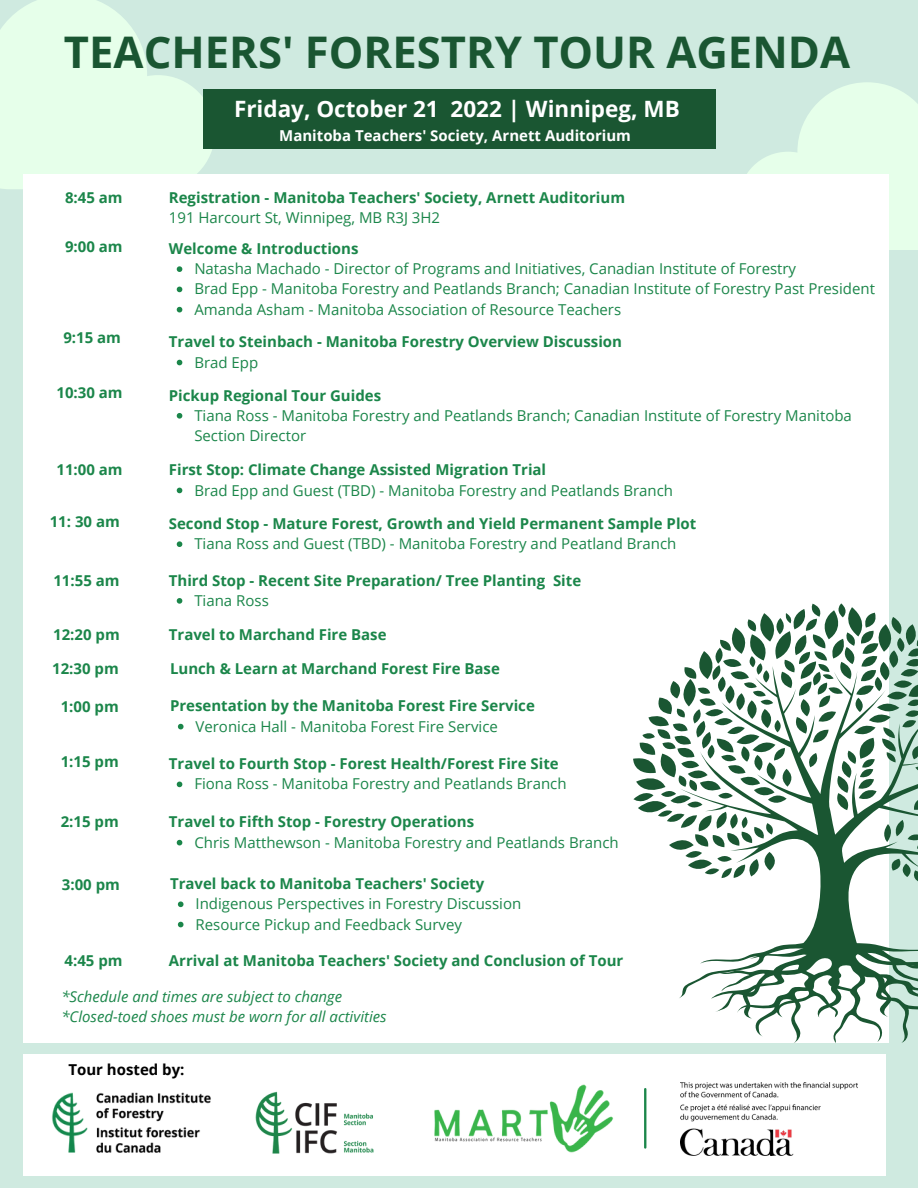
<style>
.page{position:relative;width:918px;height:1188px;background:#cfeae0}
.page>*{position:absolute;margin:0;border:0;box-sizing:border-box;transform-origin:0 0}
.t1{font:700 43.65px "Open Sans";color:#1a5632}
.t2{font:700 22.5px "Open Sans";color:#fff}
.t3{font:15px/20.2px "Open Sans";color:#1b864a}
.t4{font:700 15px "Open Sans";color:#1b864a}
.t5{font:italic 15px/20.2px "Open Sans";color:#1b864a}
.t6{font:700 15px "Open Sans";color:#fff}
.t7{font:700 15px "Open Sans";color:#000}
</style>
<div class="page">
<svg style="left:747px;top:82px;width:171px;height:168px"></svg>
<svg style="left:0;top:0;width:215px;height:189px"></svg>
<div style="left:204px;top:90px;width:512px;height:59px;background:#1a5632"></div>
<div style="left:24px;top:174px;width:865px;height:868px;background:#fff"></div>
<svg style="left:177px;top:598px;width:5px;height:6px"></svg>
<svg style="left:177px;top:840px;width:5px;height:5px"></svg>
<svg style="left:177px;top:782px;width:5px;height:5px"></svg>
<svg style="left:178px;top:901px;width:6px;height:6px"></svg>
<svg style="left:178px;top:922px;width:6px;height:5px"></svg>
<svg style="left:178px;top:724px;width:6px;height:5px"></svg>
<svg style="left:678px;top:948px;width:240px;height:95px"></svg>
<svg style="left:774px;top:883px;width:115px;height:65px"></svg>
<svg style="left:633px;top:603px;width:285px;height:280px"></svg>
<div style="left:24px;top:1054px;width:862px;height:122px;background:#fff"></div>
<img style="left:681px;top:1082px;width:176px;height:73px">
<img style="left:415px;top:1042px;width:200px;height:111px">
<hr style="left:644px;top:1089px;width:2px;height:59px;background:#1b864a">
<svg style="left:177px;top:413px;width:5px;height:6px"></svg>
<svg style="left:177px;top:541px;width:5px;height:6px"></svg>
<svg style="left:177px;top:488px;width:5px;height:5px"></svg>
<svg style="left:177px;top:266px;width:5px;height:6px"></svg>
<svg style="left:177px;top:287px;width:5px;height:5px"></svg>
<svg style="left:177px;top:307px;width:5px;height:5px"></svg>
<svg style="left:177px;top:360px;width:5px;height:5px"></svg>
<img style="left:52px;top:1092px;width:159px;height:61px">
<img style="left:255px;top:1091px;width:119px;height:63px">
<h1 class="t1" style="left:64px;top:22px;width:788px">TEACHERS' FORESTRY TOUR AGENDA</h1>
<h2 class="t2" style="left:234px;top:93px;width:447px">Friday, October 21 2022 | Winnipeg, MB</h2>
<p class="t6" style="left:279px;top:125px;width:353px">Manitoba Teachers' Society, Arnett Auditorium</p>
<p class="t4" style="left:65px;top:187px;width:59px">8:45 am</p>
<p class="t4" style="left:169px;top:187px;width:458px">Registration - Manitoba Teachers' Society, Arnett Auditorium</p>
<p class="t3" style="left:169px;top:207px;width:273px">191 Harcourt St, Winnipeg, MB R3J 3H2</p>
<p class="t4" style="left:65px;top:236px;width:59px">9:00 am</p>
<p class="t3" style="left:194px;top:258px;width:682px">Natasha Machado - Director of Programs and Initiatives, Canadian Institute of Forestry<br>Brad Epp - Manitoba Forestry and Peatlands Branch; Canadian Institute of Forestry Past President<br>Amanda Asham - Manitoba Association of Resource Teachers</p>
<p class="t4" style="left:169px;top:238px;width:191px">Welcome &amp; Introductions</p>
<p class="t4" style="left:63px;top:327px;width:59px">9:15 am</p>
<p class="t4" style="left:169px;top:331px;width:455px">Travel to Steinbach - Manitoba Forestry Overview Discussion</p>
<p class="t3" style="left:194px;top:352px;width:65px">Brad Epp</p>
<p class="t4" style="left:56px;top:382px;width:68px">10:30 am</p>
<p class="t4" style="left:169px;top:385px;width:214px">Pickup Regional Tour Guides</p>
<p class="t3" style="left:194px;top:405px;width:659px">Tiana Ross - Manitoba Forestry and Peatlands Branch; Canadian Institute of Forestry Manitoba<br>Section Director</p>
<p class="t4" style="left:56px;top:459px;width:68px">11:00 am</p>
<p class="t4" style="left:169px;top:459px;width:379px">First Stop: Climate Change Assisted Migration Trial</p>
<p class="t3" style="left:194px;top:480px;width:480px">Brad Epp and Guest (TBD) - Manitoba Forestry and Peatlands Branch</p>
<p class="t4" style="left:50px;top:511px;width:72px">11: 30 am</p>
<p class="t4" style="left:169px;top:513px;width:529px">Second Stop - Mature Forest, Growth and Yield Permanent Sample Plot</p>
<p class="t3" style="left:194px;top:533px;width:484px">Tiana Ross and Guest (TBD) - Manitoba Forestry and Peatland Branch</p>
<p class="t4" style="left:53px;top:570px;width:68px">11:55 am</p>
<p class="t4" style="left:53px;top:624px;width:68px">12:20 pm</p>
<p class="t4" style="left:52px;top:658px;width:68px">12:30 pm</p>
<p class="t4" style="left:61px;top:696px;width:60px">1:00 pm</p>
<p class="t4" style="left:169px;top:570px;width:414px">Third Stop - Recent Site Preparation/ Tree Planting Site</p>
<p class="t4" style="left:169px;top:624px;width:219px">Travel to Marchand Fire Base</p>
<p class="t4" style="left:170px;top:658px;width:331px">Lunch &amp; Learn at Marchand Forest Fire Base</p>
<p class="t3" style="left:194px;top:590px;width:76px">Tiana Ross</p>
<p class="t4" style="left:170px;top:695px;width:366px">Presentation by the Manitoba Forest Fire Service</p>
<p class="t3" style="left:196px;top:716px;width:304px">Veronica Hall - Manitoba Forest Fire Service</p>
<p class="t4" style="left:61px;top:751px;width:60px">1:15 pm</p>
<p class="t4" style="left:169px;top:753px;width:391px">Travel to Fourth Stop - Forest Health/Forest Fire Site</p>
<p class="t3" style="left:194px;top:773px;width:374px">Fiona Ross - Manitoba Forestry and Peatlands Branch</p>
<p class="t4" style="left:61px;top:811px;width:60px">2:15 pm</p>
<p class="t4" style="left:169px;top:811px;width:307px">Travel to Fifth Stop - Forestry Operations</p>
<p class="t3" style="left:194px;top:832px;width:426px">Chris Matthewson - Manitoba Forestry and Peatlands Branch</p>
<p class="t4" style="left:62px;top:874px;width:60px">3:00 pm</p>
<p class="t4" style="left:170px;top:873px;width:316px">Travel back to Manitoba Teachers' Society</p>
<p class="t3" style="left:196px;top:893px;width:327px">Indigenous Perspectives in Forestry Discussion<br>Resource Pickup and Feedback Survey</p>
<p class="t4" style="left:65px;top:950px;width:60px">4:45 pm</p>
<p class="t4" style="left:169px;top:950px;width:456px">Arrival at Manitoba Teachers' Society and Conclusion of Tour</p>
<p class="t5" style="left:61px;top:986px;width:327px">*Schedule and times are subject to change *Closed-toed shoes must be worn for all activities</p>
<p class="t7" style="left:68px;top:1059px;width:118px">Tour hosted by:</p>
</div>
